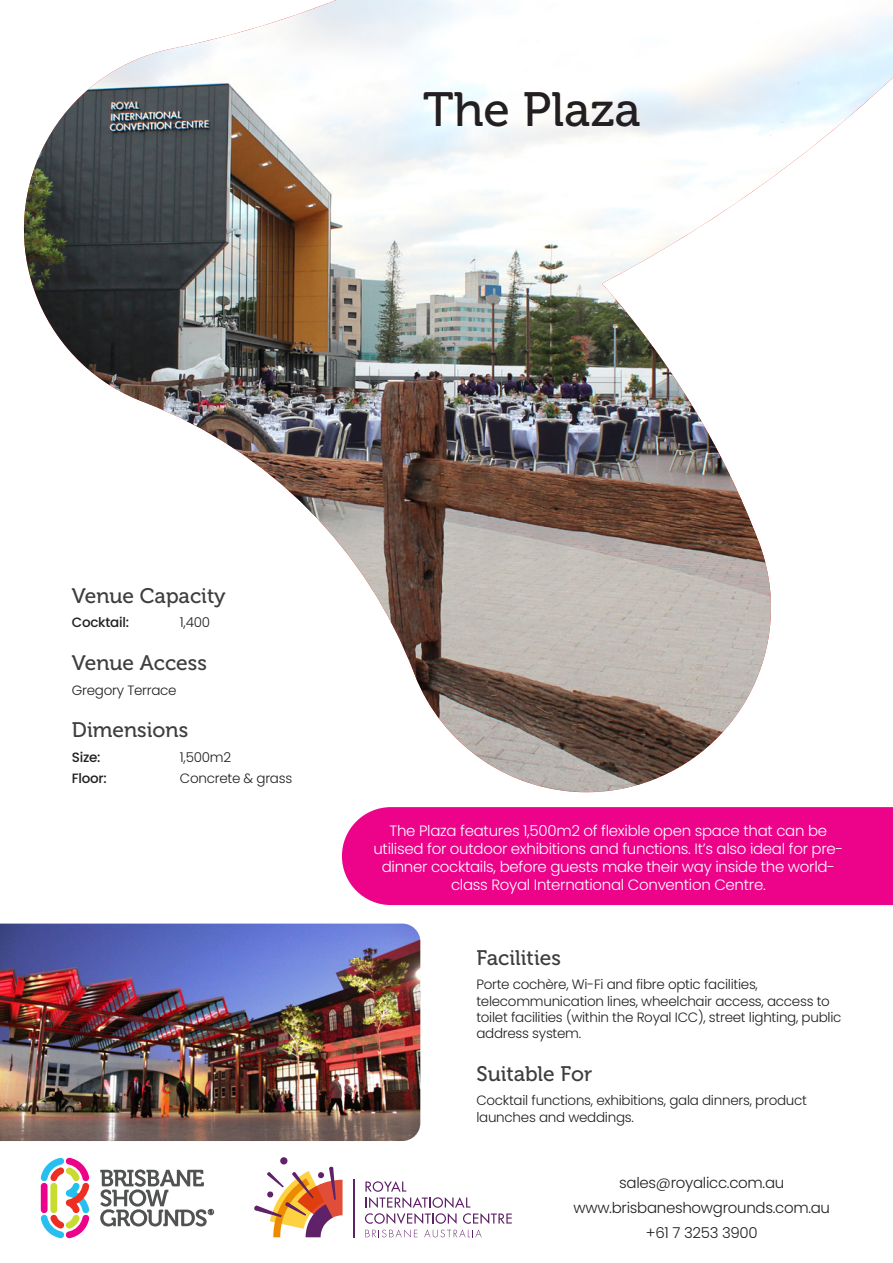
<style>
.page{position:relative;width:893px;height:1263px;background:#fff}
.page>*{position:absolute;margin:0;border:0;box-sizing:border-box;transform-origin:0 0}
.CONTENT_HEADING_1{font:48px "Museo 500";color:#231f20}
.CONTENT_HEADING_1-2{font:21px "Museo 500";color:#3e3e3f}
.CONTENT_HEADING_1-3{font:300 15px/18px "Poppins";letter-spacing:-.02em;color:#fff;text-align:center}
.CONTENT_HEADING_1-4{font:300 15px "Poppins";letter-spacing:-.02em;color:#231f20}
.CONTENT_HEADING_1-5{font:300 13.5px/16.2px "Poppins";letter-spacing:-.02em;color:#231f20}
.CONTENT_HEADING_1-6{font:500 13.5px "Poppins";letter-spacing:-.02em;color:#231f20}
</style>
<div class="page">
<div style="left:342px;top:807px;width:551px;height:98px;background:#ed028a"></div>
<img style="left:23px;top:0;width:870px;height:792px">
<svg style="left:40px;top:1157px;width:49px;height:81px"></svg>
<div style="left:41px;top:1183px;width:7px;height:30px;background:#ed028a;border-radius:3px"></div>
<div style="left:50px;top:1183px;width:7px;height:30px;background:#cadb2f;border-radius:3px"></div>
<svg style="left:100px;top:1169px;width:114px;height:57px"></svg>
<svg style="left:365px;top:1181px;width:147px;height:56px"></svg>
<hr style="left:353px;top:1180px;width:2px;height:58px;background:#5f2167">
<svg style="left:254px;top:1166px;width:89px;height:71px"></svg>
<div style="left:280px;top:1157px;width:8px;height:8px;background:#5f2167;border-radius:3px"></div>
<img style="left:0;top:923px;width:420px;height:218px">
<p class="CONTENT_HEADING_1" style="left:423px;top:83px;width:219px">The Plaza</p>
<p class="CONTENT_HEADING_1-2" style="left:72px;top:584px;width:155px">Venue Capacity</p>
<p class="CONTENT_HEADING_1-6" style="left:72px;top:615px;width:59px">Cocktail:</p>
<p class="CONTENT_HEADING_1-5" style="left:180px;top:614px;width:32px">1,400</p>
<p class="CONTENT_HEADING_1-2" style="left:72px;top:651px;width:136px">Venue Access</p>
<p class="CONTENT_HEADING_1-5" style="left:72px;top:682px;width:106px">Gregory Terrace</p>
<p class="CONTENT_HEADING_1-2" style="left:72px;top:719px;width:118px">Dimensions</p>
<p class="CONTENT_HEADING_1-6" style="left:72px;top:749px;width:30px">Size:</p>
<p class="CONTENT_HEADING_1-5" style="left:180px;top:749px;width:53px">1,500m2</p>
<p class="CONTENT_HEADING_1-6" style="left:72px;top:770px;width:36px">Floor:</p>
<p class="CONTENT_HEADING_1-5" style="left:180px;top:770px;width:114px">Concrete &amp; grass</p>
<p class="CONTENT_HEADING_1-3" style="left:373px;top:821px;width:471px">The Plaza features 1,500m2 of flexible open space that can be utilised for outdoor exhibitions and functions. It’s also ideal for pre&shy;dinner cocktails, before guests make their way inside the world&shy;class Royal International Convention Centre.</p>
<p class="CONTENT_HEADING_1-2" style="left:476px;top:946px;width:86px">Facilities</p>
<p class="CONTENT_HEADING_1-5" style="left:476px;top:977px;width:367px">Porte cochère, Wi-Fi and fibre optic facilities, telecommunication lines, wheelchair access, access to toilet facilities (within the Royal ICC), street lighting, public address system.</p>
<p class="CONTENT_HEADING_1-2" style="left:476px;top:1062px;width:117px">Suitable For</p>
<p class="CONTENT_HEADING_1-5" style="left:476px;top:1093px;width:332px">Cocktail functions, exhibitions, gala dinners, product launches and weddings.</p>
<p class="CONTENT_HEADING_1-4" style="left:619px;top:1174px;width:167px">sales@royalicc.com.au</p>
<p class="CONTENT_HEADING_1-4" style="left:573px;top:1199px;width:258px">www.brisbaneshowgrounds.com.au</p>
<p class="CONTENT_HEADING_1-4" style="left:646px;top:1224px;width:113px">+61 7 3253 3900</p>
</div>
